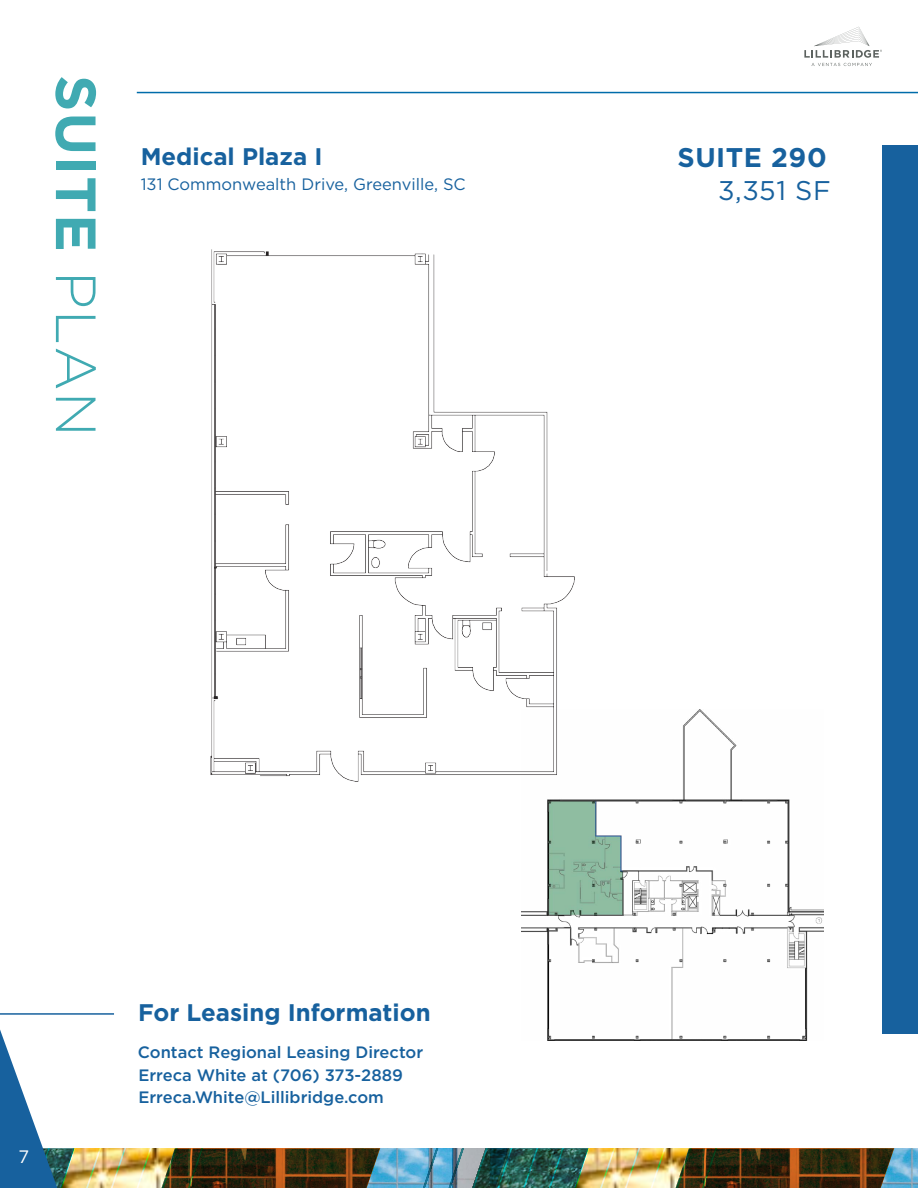
<style>
.page{position:relative;width:918px;height:1188px;background:#fff}
.page>*{position:absolute;margin:0;border:0;box-sizing:border-box;transform-origin:0 0}
.t1{font:700 56.55px "Gotham";letter-spacing:.02em;color:#40aab2}
.t2{font:700 27px "Gotham";letter-spacing:.02em;color:#17619e}
.t3{font:27px "Gotham";color:#17619e}
.t4{font:700 24px "Gotham";color:#17619e}
.t5{font:18px "Gotham";color:#fff}
.t6{font:500 16.5px/22.5px "Gotham";color:#17619e}
.t7{font:16.5px "Gotham";color:#17619e}
.s1{font-weight:300}
</style>
<div class="page">
<svg style="left:0;top:1030px;width:918px;height:158px"></svg>
<div style="left:882px;top:146px;width:36px;height:888px;background:#17619e"></div>
<svg style="left:804px;top:27px;width:78px;height:39px"></svg>
<hr style="left:137px;top:92px;width:781px;height:1px;background:#006caa">
<hr style="left:0;top:1013px;width:114px;height:2px;background:#17619e">
<img style="left:521px;top:710px;width:303px;height:330px">
<img style="left:211px;top:250px;width:363px;height:532px">
<h1 class="t1" style="left:113px;top:75px;width:363px;rotate:90deg">SUITE <span class="s1">PLAN</span></h1>
<h3 class="t4" style="left:141px;top:140px;width:183px">Medical Plaza I</h3>
<p class="t7" style="left:141px;top:174px;width:327px">131 Commonwealth Drive, Greenville, SC</p>
<h2 class="t2" style="left:678px;top:140px;width:151px">SUITE 290</h2>
<h2 class="t3" style="left:718px;top:173px;width:114px">3,351 SF</h2>
<p class="t5" style="left:19px;top:1145px;width:12px">7</p>
<h3 class="t4" style="left:138px;top:996px;width:294px">For Leasing Information</h3>
<p class="t6" style="left:138px;top:1041px;width:287px">Contact Regional Leasing Director<br>Erreca White at (706) 373-2889<br>Erreca.White@Lillibridge.com</p>
</div>
